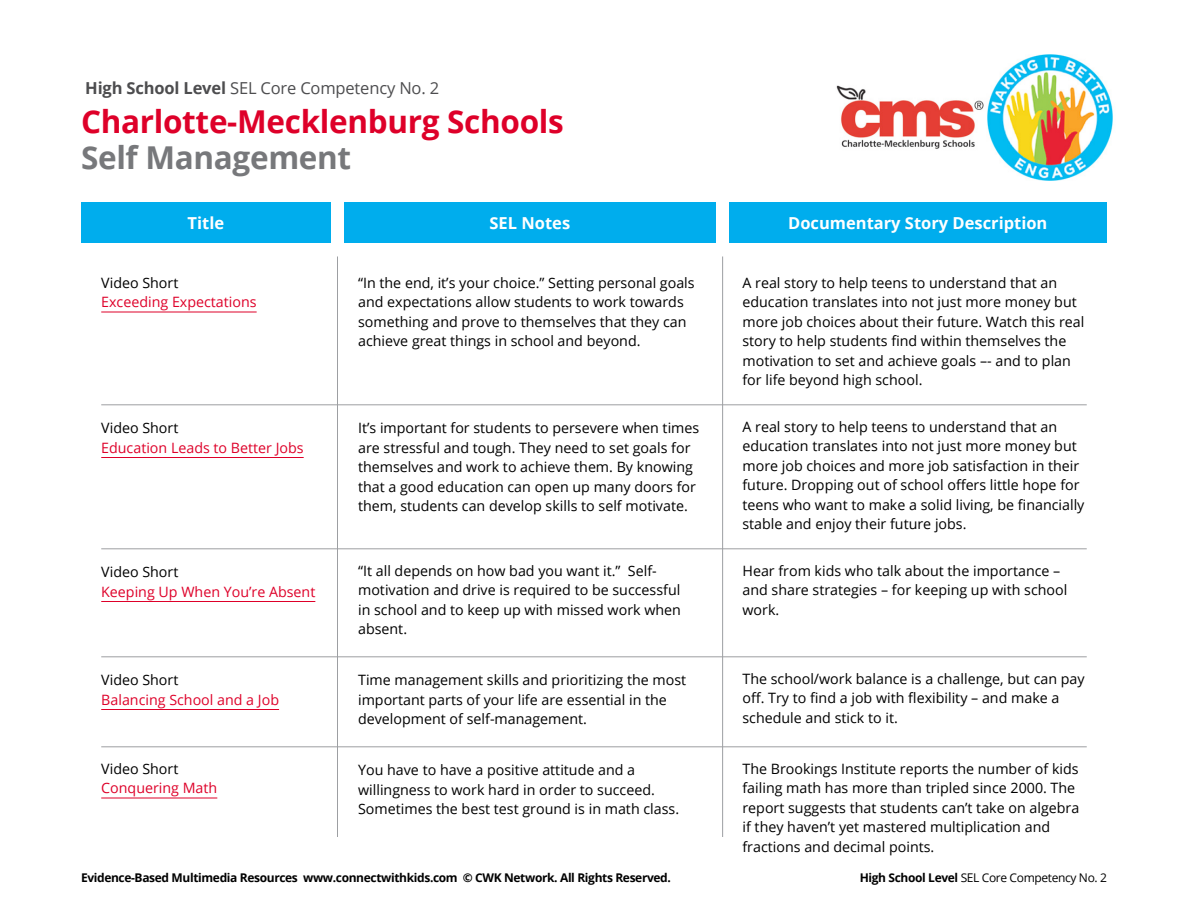
<style>
.page{position:relative;width:1188px;height:918px;background:#fff}
.page>*{position:absolute;margin:0;border:0;box-sizing:border-box;transform-origin:0 0}
.t1{font:700 31.5px "Open Sans";letter-spacing:-.01em;color:#de0029}
.t2{font:700 31.5px "Open Sans";letter-spacing:-.01em;color:#77787b}
.t3{font:700 16.5px "Open Sans";color:#fff}
.t4{font:16.5px "Open Sans";letter-spacing:-.01em;color:#4d4d4f}
.t5{font:14.25px/19.5px "Open Sans";color:#000}
.t6{font:14.25px "Open Sans";color:#de0029}
.t7{font:700 12px "Open Sans";letter-spacing:-.03em;color:#000}
.t8{font:12px "Open Sans";letter-spacing:-.03em;color:#000}
.s1{font-weight:700}
</style>
<div class="page">
<div style="left:344px;top:202px;width:372px;height:41px;background:#00aded"></div>
<hr style="left:337px;top:256px;width:1px;height:581px;background:#9d9fa2">
<div style="left:81px;top:202px;width:250px;height:41px;background:#00aded"></div>
<div style="left:729px;top:202px;width:378px;height:41px;background:#00aded"></div>
<hr style="left:722px;top:256px;width:1px;height:581px;background:#9d9fa2">
<img style="left:836px;top:54px;width:277px;height:127px">
<hr style="left:101px;top:312px;width:156px;height:1px;background:#de0029">
<hr style="left:101px;top:457px;width:203px;height:1px;background:#de0029">
<hr style="left:101px;top:601px;width:214px;height:1px;background:#de0029">
<hr style="left:101px;top:709px;width:178px;height:1px;background:#de0029">
<hr style="left:101px;top:798px;width:116px;height:1px;background:#de0029">
<hr style="left:101px;top:405px;width:986px;height:1px;background:#9d9fa2">
<hr style="left:101px;top:549px;width:986px;height:1px;background:#9d9fa2">
<hr style="left:101px;top:657px;width:986px;height:1px;background:#9d9fa2">
<hr style="left:101px;top:747px;width:986px;height:1px;background:#9d9fa2">
<p class="t4" style="left:85px;top:76px;width:355px"><span class="s1">High School Level</span> SEL Core Competency No. 2</p>
<h1 class="t1" style="left:81px;top:99px;width:484px">Charlotte-Mecklenburg Schools</h1>
<h1 class="t2" style="left:81px;top:135px;width:272px">Self Management</h1>
<p class="t3" style="left:188px;top:211px;width:38px">Title</p>
<p class="t3" style="left:490px;top:211px;width:82px">SEL Notes</p>
<p class="t3" style="left:788px;top:211px;width:261px">Documentary Story Description</p>
<p class="t5" style="left:101px;top:273px;width:79px">Video Short</p>
<p class="t6" style="left:101px;top:293px;width:157px">Exceeding Expectations</p>
<p class="t5" style="left:101px;top:418px;width:79px">Video Short</p>
<p class="t6" style="left:101px;top:438px;width:204px">Education Leads to Better Jobs</p>
<p class="t5" style="left:101px;top:562px;width:79px">Video Short</p>
<p class="t6" style="left:101px;top:582px;width:216px">Keeping Up When You’re Absent</p>
<p class="t5" style="left:101px;top:670px;width:79px">Video Short</p>
<p class="t6" style="left:101px;top:690px;width:179px">Balancing School and a Job</p>
<p class="t5" style="left:101px;top:759px;width:79px">Video Short</p>
<p class="t6" style="left:101px;top:779px;width:118px">Conquering Math</p>
<p class="t5" style="left:358px;top:273px;width:338px">“In the end, it’s your choice.” Setting personal goals and expectations allow students to work towards something and prove to themselves that they can achieve great things in school and beyond.</p>
<p class="t5" style="left:358px;top:418px;width:343px">It’s important for students to persevere when times are stressful and tough. They need to set goals for themselves and work to achieve them. By knowing that a good education can open up many doors for them, students can develop skills to self motivate.</p>
<p class="t5" style="left:358px;top:561px;width:324px">“It all depends on how bad you want it.” Self&shy;motivation and drive is required to be successful in school and to keep up with missed work when absent.</p>
<p class="t5" style="left:358px;top:670px;width:330px">Time management skills and prioritizing the most important parts of your life are essential in the development of self-management.</p>
<p class="t5" style="left:358px;top:760px;width:323px">You have to have a positive attitude and a willingness to work hard in order to succeed.<br>Sometimes the best test ground is in math class.</p>
<p class="t5" style="left:742px;top:273px;width:343px">A real story to help teens to understand that an education translates into not just more money but more job choices about their future. Watch this real story to help students find within themselves the motivation to set and achieve goals –- and to plan for life beyond high school.</p>
<p class="t5" style="left:742px;top:417px;width:343px">A real story to help teens to understand that an education translates into not just more money but more job choices and more job satisfaction in their future. Dropping out of school offers little hope for teens who want to make a solid living, be financially stable and enjoy their future jobs.</p>
<p class="t5" style="left:742px;top:561px;width:326px">Hear from kids who talk about the importance – and share strategies – for keeping up with school work.</p>
<p class="t5" style="left:742px;top:669px;width:344px">The school/work balance is a challenge, but can pay off. Try to find a job with flexibility – and make a schedule and stick to it.</p>
<p class="t5" style="left:742px;top:759px;width:338px">The Brookings Institute reports the number of kids failing math has more than tripled since 2000. The report suggests that students can’t take on algebra if they haven’t yet mastered multiplication and fractions and decimal points.</p>
<p class="t7" style="left:81px;top:869px;width:591px">Evidence-Based Multimedia Resources www.connectwithkids.com © CWK Network. All Rights Reserved.</p>
<p class="t8" style="left:860px;top:869px;width:249px"><span class="s1">High School Level</span> SEL Core Competency No. 2</p>
</div>
